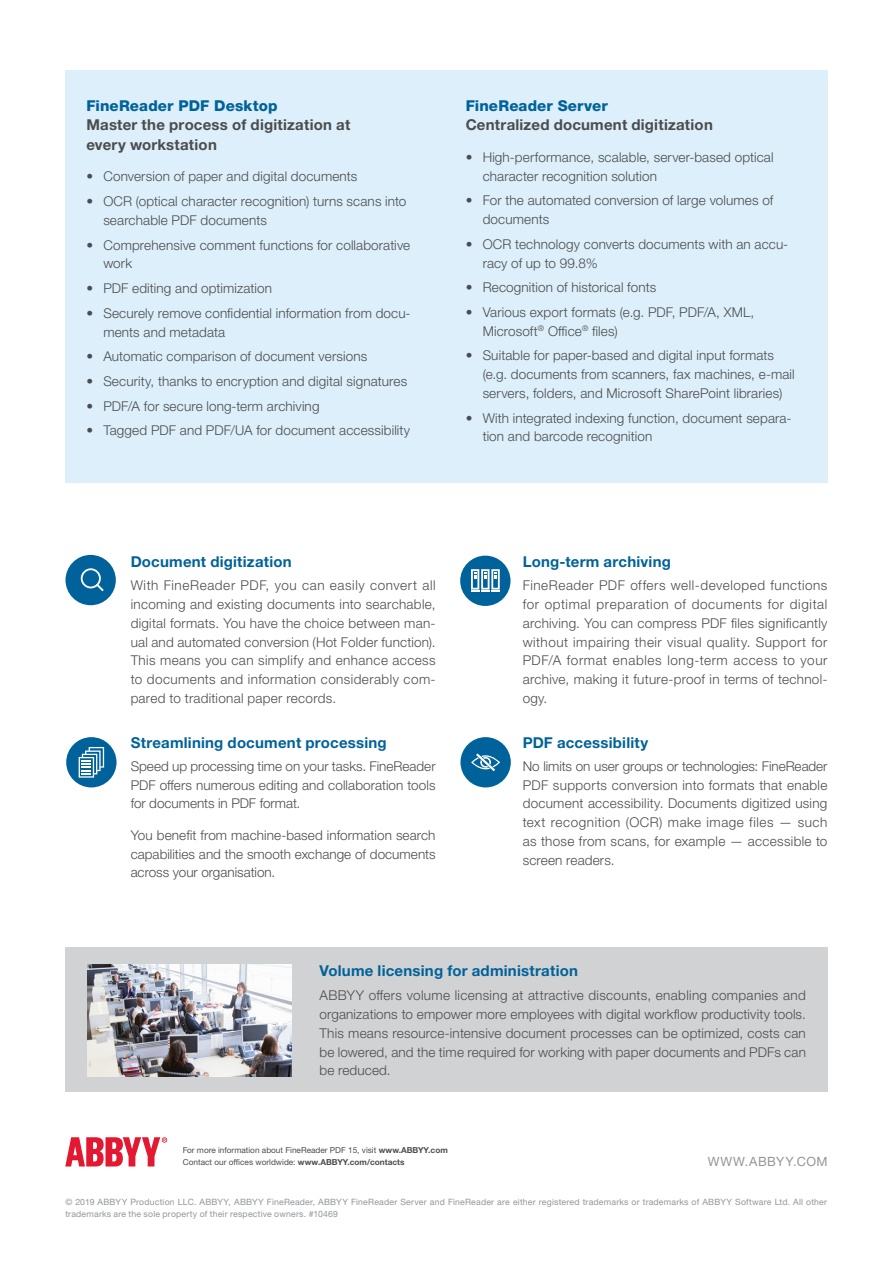
<style>
.page{position:relative;width:893px;height:1263px;background:#fff}
.page>*{position:absolute;margin:0;border:0;box-sizing:border-box;transform-origin:0 0}
.H2_Blue{font:700 15px "Helvetica Neue LTW1 G";letter-spacing:.015em;color:#00629a}
.H2_Blue-2{font:700 15px/19.5px "Helvetica Neue LTW1 G";letter-spacing:.015em;color:#4b4c4d}
.Text_Bullets{font:300 13.5px/18.8px "Helvetica Neue LTW1 G";letter-spacing:.01em;color:#4b4c4d}
.www_abbyy_com{font:12.75px "Helvetica Neue LTW1 G";letter-spacing:.045em;color:#939598}
.Copyright{font:8.7px/11.7px "Helvetica Neue LTW1 G";letter-spacing:.02em;color:#939598}
.t1{font:8.25px "Helvetica Neue LTW1 G";color:#4b4c4d}
.s1{font-weight:800;color:#00629a}
.s2{font-weight:700}
</style>
<div class="page">
<div style="left:65px;top:70px;width:763px;height:412px;background:#dceffa"></div>
<svg style="left:65px;top:1137px;width:102px;height:29px"></svg>
<div style="left:65px;top:948px;width:763px;height:144px;background:#d1d2d4"></div>
<img style="left:87px;top:965px;width:205px;height:111px">
<div style="left:460px;top:737px;width:51px;height:50px;background:#00629a;border-radius:50%"></div>
<div style="left:66px;top:555px;width:50px;height:50px;background:#00629a;border-radius:50%"></div>
<div style="left:66px;top:737px;width:51px;height:50px;background:#00629a;border-radius:50%"></div>
<div style="left:460px;top:556px;width:50px;height:50px;background:#00629a;border-radius:50%"></div>
<svg style="left:471px;top:753px;width:29px;height:18px"></svg>
<svg style="left:471px;top:569px;width:29px;height:23px"></svg>
<svg style="left:79px;top:747px;width:25px;height:31px"></svg>
<svg style="left:81px;top:568px;width:23px;height:24px"></svg>
<p class="H2_Blue-2" style="left:86px;top:96px;width:265px"><span class="s1">FineReader PDF Desktop<br></span>Master the process of digitization at every workstation</p>
<p class="Text_Bullets" style="left:86px;top:167px;width:273px">• Conversion of paper and digital documents</p>
<p class="Text_Bullets" style="left:103px;top:192px;width:305px;text-indent:-17px">• OCR (optical character recognition) turns scans into searchable PDF documents</p>
<p class="Text_Bullets" style="left:103px;top:235px;width:308px;text-indent:-17px">• Comprehensive comment functions for collaborative work</p>
<p class="Text_Bullets" style="left:86px;top:279px;width:187px">• PDF editing and optimization</p>
<p class="Text_Bullets" style="left:103px;top:303px;width:309px;text-indent:-17px">• Securely remove confidential information from docu&shy;ments and metadata</p>
<p class="Text_Bullets" style="left:86px;top:347px;width:282px">• Automatic comparison of document versions</p>
<p class="Text_Bullets" style="left:86px;top:372px;width:322px">• Security, thanks to encryption and digital signatures</p>
<p class="Text_Bullets" style="left:86px;top:396px;width:235px">• PDF/A for secure long-term archiving</p>
<p class="Text_Bullets" style="left:86px;top:421px;width:325px">• Tagged PDF and PDF/UA for document accessibility</p>
<p class="H2_Blue-2" style="left:466px;top:96px;width:249px"><span class="s1">FineReader Server<br></span>Centralized document digitization</p>
<p class="Text_Bullets" style="left:483px;top:148px;width:292px;text-indent:-17px">• High-performance, scalable, server-based optical character recognition solution</p>
<p class="Text_Bullets" style="left:483px;top:191px;width:292px;text-indent:-17px">• For the automated conversion of large volumes of documents</p>
<p class="Text_Bullets" style="left:483px;top:235px;width:307px;text-indent:-17px">• OCR technology converts documents with an accu&shy;racy of up to 99.8%</p>
<p class="Text_Bullets" style="left:466px;top:278px;width:192px">• Recognition of historical fonts</p>
<p class="Text_Bullets" style="left:483px;top:303px;width:273px;text-indent:-17px">• Various export formats (e.g. PDF, PDF/A, XML,<br>Microsoft<sup>®</sup> Office<sup>®</sup> files)</p>
<p class="Text_Bullets" style="left:483px;top:346px;width:313px;text-indent:-17px">• Suitable for paper-based and digital input formats (e.g. documents from scanners, fax machines, e-mail servers, folders, and Microsoft SharePoint libraries)</p>
<p class="Text_Bullets" style="left:483px;top:408px;width:310px;text-indent:-17px">• With integrated indexing function, document separa&shy;tion and barcode recognition</p>
<p class="H2_Blue" style="left:131px;top:553px;width:163px">Document digitization</p>
<p class="Text_Bullets" style="left:131px;top:576px;width:306px;text-align:justify">With FineReader PDF, you can easily convert all incoming and existing documents into searchable, digital formats. You have the choice between man&shy;ual and automated conversion (Hot Folder function).<br>This means you can simplify and enhance access to documents and information considerably com&shy;pared to traditional paper records.</p>
<p class="H2_Blue" style="left:131px;top:733px;width:258px">Streamlining document processing</p>
<p class="Text_Bullets" style="left:131px;top:757px;width:306px;text-align:justify">Speed up processing time on your tasks. FineReader PDF offers numerous editing and collaboration tools for documents in PDF format.</p>
<p class="Text_Bullets" style="left:131px;top:826px;width:306px;text-align:justify">You benefit from machine-based information search capabilities and the smooth exchange of documents across your organisation.</p>
<p class="H2_Blue" style="left:523px;top:553px;width:150px">Long-term archiving</p>
<p class="Text_Bullets" style="left:523px;top:576px;width:306px;text-align:justify">FineReader PDF offers well-developed functions for optimal preparation of documents for digital archiving. You can compress PDF files significantly without impairing their visual quality. Support for PDF/A format enables long-term access to your archive, making it future-proof in terms of technol&shy;ogy.</p>
<p class="H2_Blue" style="left:523px;top:733px;width:127px">PDF accessibility</p>
<p class="Text_Bullets" style="left:523px;top:757px;width:306px;text-align:justify">No limits on user groups or technologies: FineReader PDF supports conversion into formats that enable document accessibility. Documents digitized using text recognition (OCR) make image files — such as those from scans, for example — accessible to screen readers.</p>
<p class="H2_Blue" style="left:319px;top:961px;width:260px">Volume licensing for administration</p>
<p class="Text_Bullets" style="left:319px;top:986px;width:488px;text-align:justify">ABBYY offers volume licensing at attractive discounts, enabling companies and organizations to empower more employees with digital workflow productivity tools.<br>This means resource-intensive document processes can be optimized, costs can be lowered, and the time required for working with paper documents and PDFs can be reduced.</p>
<p class="t1" style="left:183px;top:1145px;width:266px">For more information about FineReader PDF 15, visit <span class="s2">www.ABBYY.com</span></p>
<p class="t1" style="left:183px;top:1157px;width:223px">Contact our offices worldwide: <span class="s2">www.ABBYY.com/contacts</span></p>
<p class="www_abbyy_com" style="left:708px;top:1154px;width:121px">WWW.ABBYY.COM</p>
<p class="Copyright" style="left:65px;top:1196px;width:763px">© 2019 ABBYY Production LLC. ABBYY, ABBYY FineReader, ABBYY FineReader Server and FineReader are either registered trademarks or trademarks of ABBYY Software Ltd. All other trademarks are the sole property of their respective owners. #10469</p>
</div>
